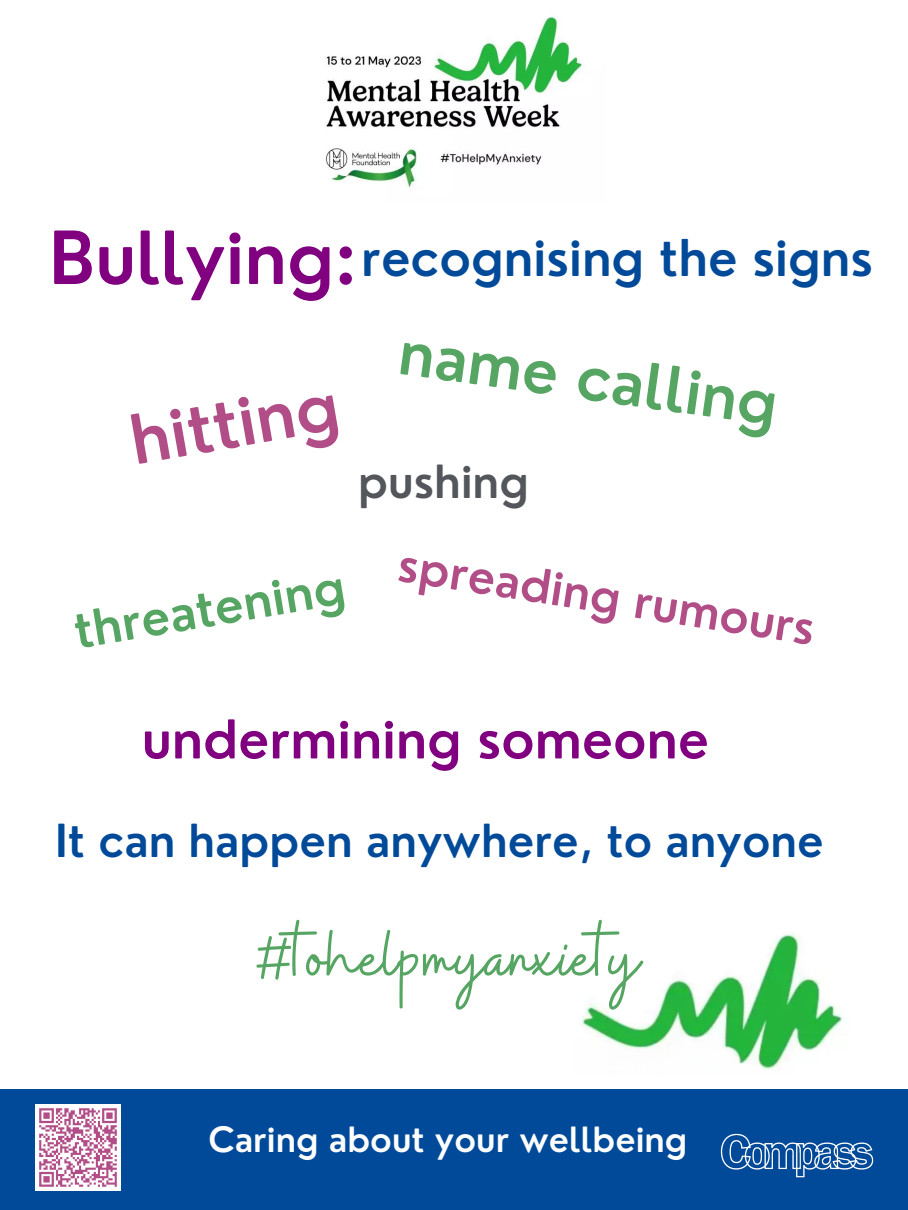
<style>
.page{position:relative;width:908px;height:1210px;background:#fff}
.page>*{position:absolute;margin:0;border:0;box-sizing:border-box;transform-origin:0 0}
.t1{font:78.16px "Buffalo";color:#56a563}
.t2{font:600 71.33px "Nourd";color:#800080}
.t3{font:600 66.78px "Nourd";color:#b24e87}
.t4{font:600 60.83px "Nourd";color:#56a563}
.t5{font:600 52.15px "Nourd";color:#800080}
.t6{font:600 49.45px "Nourd";color:#004a99}
.t7{font:600 48.58px "Nourd";color:#56a563}
.t8{font:600 46.13px "Nourd";color:#b24e87}
.t9{font:600 44.59px "Nourd";color:#53565a}
.t10{font:600 44.45px "Nourd";color:#004a99}
.t11{font:600 33.95px "Nourd";color:#fefefe}
</style>
<div class="page">
<img style="left:325px;top:16px;width:257px;height:172px">
<div style="left:0;top:1089px;width:907px;height:121px;background:#004a99"></div>
<img style="left:720px;top:1133px;width:154px;height:45px">
<img style="left:581px;top:934px;width:261px;height:136px">
<img style="left:35px;top:1105px;width:86px;height:85px">
<p class="t2" style="left:49px;top:213px;width:310px">Bullying:</p>
<p class="t6" style="left:361px;top:226px;width:513px">recognising the signs</p>
<p class="t3" style="left:123px;top:399px;width:212px;rotate:-10deg">hitting</p>
<p class="t4" style="left:404px;top:313px;width:383px;rotate:8deg">name calling</p>
<p class="t9" style="left:358px;top:453px;width:172px">pushing</p>
<p class="t7" style="left:190px;top:581px;width:152px;rotate:-10deg">tening</p>
<p class="t7" style="left:69px;top:601px;width:124px;rotate:-10deg">threa</p>
<p class="t8" style="left:403px;top:534px;width:422px;rotate:9deg">spreading rumours</p>
<p class="t5" style="left:142px;top:706px;width:568px">undermining someone</p>
<p class="t10" style="left:55px;top:813px;width:769px">It can happen anywhere, to anyone</p>
<p class="t1" style="left:256px;top:907px;width:384px">#tohelpmyanxiety</p>
<p class="t11" style="left:208px;top:1118px;width:480px">Caring about your wellbeing</p>
</div>
